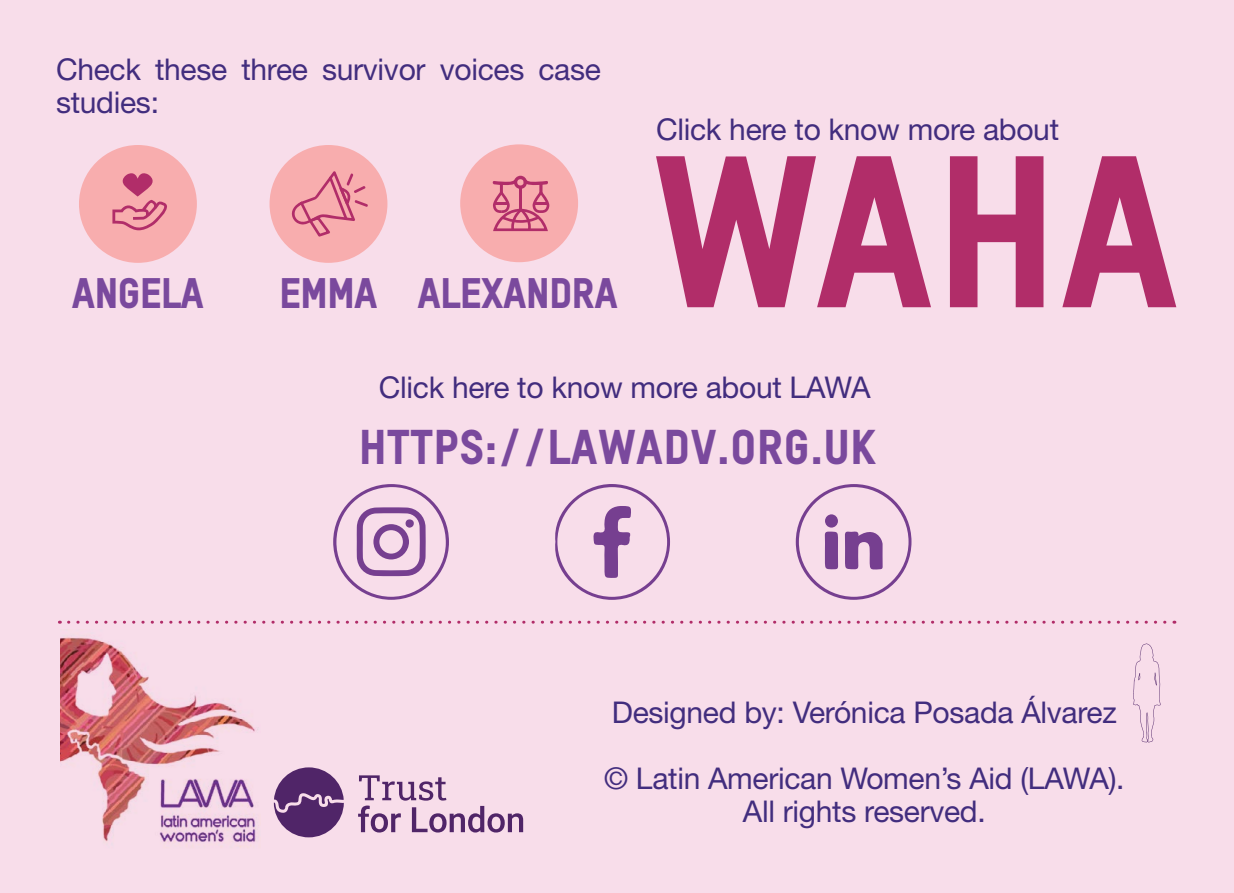
<style>
.page{position:relative;width:1234px;height:893px;background:#fff}
.page>*{position:absolute;margin:0;border:0;box-sizing:border-box;transform-origin:0 0}
.t1{font:48px "TSTARPRO Headline";color:#7a499d}
.t2{font:42px "TSTARPRO Headline";letter-spacing:-.025em;color:#7a499d}
.t3{font:30px/33px "Helvetica Neue LT Std";letter-spacing:-.01em;color:#422d7e}
</style>
<div class="page">
<div style="left:0;top:0;width:1233px;height:893px;background:#f8ddea"></div>
<svg style="left:795px;top:484px;width:116px;height:116px"></svg>
<div style="left:798px;top:487px;width:110px;height:110px;background:#f8ddea;border-radius:50%"></div>
<svg style="left:845px;top:531px;width:37px;height:39px"></svg>
<svg style="left:824px;top:531px;width:13px;height:38px"></svg>
<svg style="left:824px;top:514px;width:13px;height:14px"></svg>
<svg style="left:555px;top:484px;width:115px;height:116px"></svg>
<svg style="left:333px;top:484px;width:116px;height:116px"></svg>
<div style="left:336px;top:487px;width:110px;height:110px;background:#f8ddea;border-radius:50%"></div>
<svg style="left:356px;top:507px;width:69px;height:69px"></svg>
<svg style="left:373px;top:524px;width:36px;height:35px"></svg>
<svg style="left:405px;top:519px;width:9px;height:9px"></svg>
<svg style="left:379px;top:530px;width:24px;height:24px"></svg>
<div style="left:79px;top:145px;width:118px;height:118px;background:#f8adae;border-radius:50%"></div>
<svg style="left:112px;top:173px;width:55px;height:58px"></svg>
<div style="left:269px;top:145px;width:118px;height:118px;background:#f8adae;border-radius:50%"></div>
<svg style="left:291px;top:171px;width:77px;height:66px"></svg>
<div style="left:460px;top:144px;width:118px;height:118px;background:#f8adae;border-radius:50%"></div>
<svg style="left:492px;top:176px;width:57px;height:55px"></svg>
<svg style="left:656px;top:156px;width:274px;height:151px"></svg>
<svg style="left:949px;top:156px;width:94px;height:151px"></svg>
<svg style="left:1062px;top:156px;width:113px;height:151px"></svg>
<img style="left:60px;top:637px;width:198px;height:211px">
<svg style="left:358px;top:775px;width:165px;height:57px"></svg>
<svg style="left:274px;top:767px;width:70px;height:70px"></svg>
<svg style="left:59px;top:621px;width:1105px;height:3px"></svg>
<svg style="left:1133px;top:643px;width:27px;height:99px"></svg>
<p class="t3" style="left:56px;top:52px;width:546px">Check these three survivor voices case studies:</p>
<p class="t3" style="left:656px;top:113px;width:404px">Click here to know more about</p>
<h2 class="t2" style="left:71px;top:267px;width:134px">ANGELA</h2>
<h2 class="t2" style="left:279px;top:267px;width:340px">EMMA ALEXANDRA</h2>
<p class="t3" style="left:379px;top:371px;width:493px">Click here to know more about LAWA</p>
<h1 class="t1" style="left:359px;top:417px;width:519px">HTTPS://LAWADV.ORG.UK</h1>
<p class="t3" style="left:611px;top:695px;width:506px">Designed by: Verónica Posada Álvarez</p>
<p class="t3" style="left:604px;top:761px;width:521px;text-align:center">© Latin American Women’s Aid (LAWA).<br>All rights reserved.</p>
</div>
